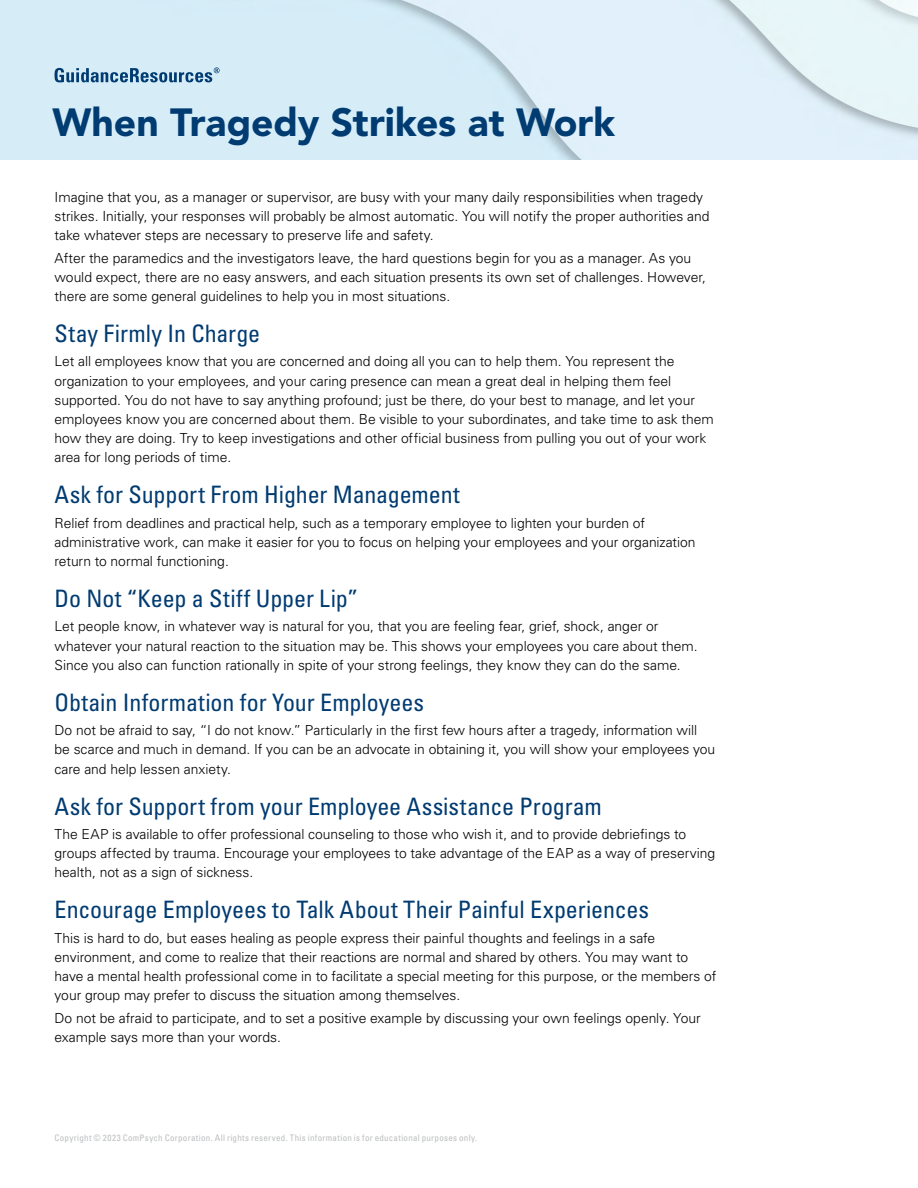
<style>
.page{position:relative;width:918px;height:1188px;background:#fff}
.page>*{position:absolute;margin:0;border:0;box-sizing:border-box;transform-origin:0 0}
.t1{font:900 39px "Avenir LT Std";letter-spacing:-.005em;color:#003b71}
.t2{font:condensed 24px "Univers LT Std";color:#003b71}
.t3{font:300 13.8px/19px "Univers LT Std";letter-spacing:-.005em;color:#000}
.t4{font:condensed 9px "Univers LT Std";letter-spacing:.03em;color:#bcbec0}
</style>
<div class="page">
<img style="left:0;top:0;width:918px;height:160px">
<svg style="left:55px;top:67px;width:165px;height:15px;background:#83a8c3"></svg>
<h1 class="t1" style="left:52px;top:99px;width:564px">When Tragedy Strikes at Work</h1>
<p class="t3" style="left:55px;top:188px;width:657px">Imagine that you, as a manager or supervisor, are busy with your many daily responsibilities when tragedy strikes. Initially, your responses will probably be almost automatic. You will notify the proper authorities and take whatever steps are necessary to preserve life and safety.</p>
<p class="t3" style="left:55px;top:248px;width:653px">After the paramedics and the investigators leave, the hard questions begin for you as a manager. As you would expect, there are no easy answers, and each situation presents its own set of challenges. However, there are some general guidelines to help you in most situations.</p>
<h2 class="t2" style="left:55px;top:318px;width:207px">Stay Firmly In Charge</h2>
<p class="t3" style="left:55px;top:352px;width:661px">Let all employees know that you are concerned and doing all you can to help them. You represent the organization to your employees, and your caring presence can mean a great deal in helping them feel supported. You do not have to say anything profound; just be there, do your best to manage, and let your employees know you are concerned about them. Be visible to your subordinates, and take time to ask them how they are doing. Try to keep investigations and other official business from pulling you out of your work area for long periods of time.</p>
<h2 class="t2" style="left:55px;top:479px;width:407px">Ask for Support From Higher Management</h2>
<p class="t3" style="left:55px;top:513px;width:643px">Relief from deadlines and practical help, such as a temporary employee to lighten your burden of administrative work, can make it easier for you to focus on helping your employees and your organization return to normal functioning.</p>
<h2 class="t2" style="left:55px;top:583px;width:305px">Do Not “Keep a Stiff Upper Lip”</h2>
<p class="t3" style="left:55px;top:617px;width:645px">Let people know, in whatever way is natural for you, that you are feeling fear, grief, shock, anger or whatever your natural reaction to the situation may be. This shows your employees you care about them.<br>Since you also can function rationally in spite of your strong feelings, they know they can do the same.</p>
<h2 class="t2" style="left:55px;top:687px;width:371px">Obtain Information for Your Employees</h2>
<p class="t3" style="left:55px;top:721px;width:662px">Do not be afraid to say, “I do not know.” Particularly in the first few hours after a tragedy, information will be scarce and much in demand. If you can be an advocate in obtaining it, you will show your employees you care and help lessen anxiety.</p>
<h2 class="t2" style="left:55px;top:791px;width:549px">Ask for Support from your Employee Assistance Program</h2>
<p class="t3" style="left:55px;top:825px;width:662px">The EAP is available to offer professional counseling to those who wish it, and to provide debriefings to groups affected by trauma. Encourage your employees to take advantage of the EAP as a way of preserving health, not as a sign of sickness.</p>
<h2 class="t2" style="left:55px;top:895px;width:596px">Encourage Employees to Talk About Their Painful Experiences</h2>
<p class="t3" style="left:55px;top:929px;width:663px">This is hard to do, but eases healing as people express their painful thoughts and feelings in a safe environment, and come to realize that their reactions are normal and shared by others. You may want to have a mental health professional come in to facilitate a special meeting for this purpose, or the members of your group may prefer to discuss the situation among themselves.</p>
<p class="t3" style="left:55px;top:1008px;width:648px">Do not be afraid to participate, and to set a positive example by discussing your own feelings openly. Your example says more than your words.</p>
<p class="t4" style="left:55px;top:1132px;width:424px">Copyright © 2023 ComPsych Corporation. All rights reserved. This information is for educational purposes only.</p>
</div>
